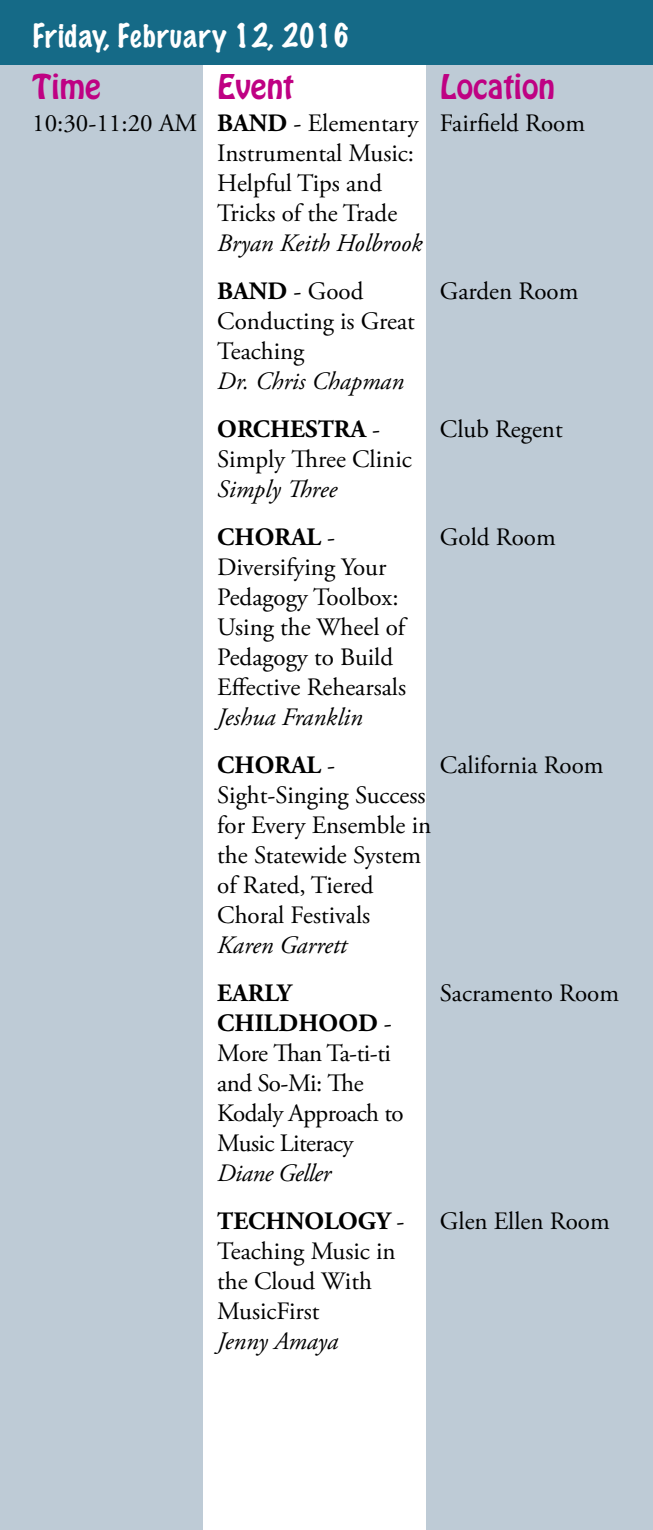
<style>
.page{position:relative;width:653px;height:1530px;background:#fff}
.page>*{position:absolute;margin:0;border:0;box-sizing:border-box;transform-origin:0 0}
.t1{font:100 30px "Marker Felt";letter-spacing:.025em;color:#fff}
.t2{font:30px "Hobo Std";color:#bf0183}
.t3{font:25px/30px "Adobe Garamond Pro";color:#000}
.t4{font:italic 25px/48px "Adobe Garamond Pro";color:#000}
.t5{font:25px/30px "Adobe Garamond Pro";letter-spacing:-.02em;color:#000}
.t6{font:italic 25px/48px "Adobe Garamond Pro";letter-spacing:-.02em;color:#000}
.t7{font:700 25px "Adobe Garamond Pro";color:#000}
.s1{font-weight:700}
.s2{font-weight:700;font-style:normal}
.s3{font-style:normal}
</style>
<div class="page">
<div style="left:0;top:0;width:652px;height:65px;background:#156a87"></div>
<div style="left:427px;top:65px;width:225px;height:1465px;background:#becbd6"></div>
<div style="left:0;top:65px;width:202px;height:1465px;background:#becbd6"></div>
<p class="t1" style="left:32px;top:12px;width:319px">Friday, February 12, 2016</p>
<p class="t2" style="left:32px;top:66px;width:70px">Time</p>
<p class="t2" style="left:217px;top:66px;width:78px">Event</p>
<p class="t2" style="left:440px;top:66px;width:116px">Location</p>
<p class="t3" style="left:217px;top:109px;width:369px;text-indent:-185px">10:30-11:20 AM <span class="s1">BAND</span> - Elementary Fairfield Room<br>Instrumental Music:<br>Helpful Tips and<br>Tricks of the Trade</p>
<p class="t4" style="left:217px;top:219px;width:207px">Bryan Keith Holbrook<br><span class="s2">BAND</span> <span class="s3">- Good</span></p>
<p class="t3" style="left:440px;top:277px;width:140px">Garden Room</p>
<p class="t3" style="left:217px;top:307px;width:199px">Conducting is Great<br>Teaching</p>
<p class="t4" style="left:217px;top:357px;width:188px">Dr. Chris Chapman<br><span class="s2">ORCHESTRA</span> <span class="s3">-</span></p>
<p class="t3" style="left:217px;top:445px;width:196px">Simply Three Clinic</p>
<p class="t4" style="left:217px;top:465px;width:121px">Simply Three<br><span class="s2">CHORAL</span> <span class="s3">-</span></p>
<p class="t3" style="left:217px;top:553px;width:190px">Diversifying Your<br>Pedagogy Toolbox:<br>Using the Wheel of<br>Pedagogy to Build<br>Effective Rehearsals</p>
<p class="t4" style="left:217px;top:693px;width:147px">Jeshua Franklin<br><span class="s2">CHORAL</span> <span class="s3">-</span></p>
<p class="t3" style="left:440px;top:415px;width:124px">Club Regent</p>
<p class="t3" style="left:440px;top:523px;width:117px">Gold Room</p>
<p class="t3" style="left:440px;top:751px;width:165px">California Room</p>
<p class="t3" style="left:217px;top:781px;width:215px">Sight-Singing Success for Every Ensemble in the Statewide System of Rated, Tiered<br>Choral Festivals</p>
<p class="t4" style="left:217px;top:921px;width:131px">Karen Garrett</p>
<p class="t7" style="left:217px;top:978px;width:76px">EARLY</p>
<p class="t3" style="left:440px;top:979px;width:181px">Sacramento Room</p>
<p class="t5" style="left:217px;top:1009px;width:188px"><span class="s1">CHILDHOOD</span> -<br>More Than Ta-ti-ti and So-Mi: The<br>Kodaly Approach to<br>Music Literacy</p>
<p class="t6" style="left:217px;top:1149px;width:189px">Diane Geller<br><span class="s2">TECHNOLOGY</span> <span class="s3">-</span></p>
<p class="t3" style="left:440px;top:1207px;width:171px">Glen Ellen Room</p>
<p class="t3" style="left:217px;top:1237px;width:180px">Teaching Music in the Cloud With<br>MusicFirst</p>
<p class="t4" style="left:217px;top:1317px;width:122px">Jenny Amaya</p>
</div>
